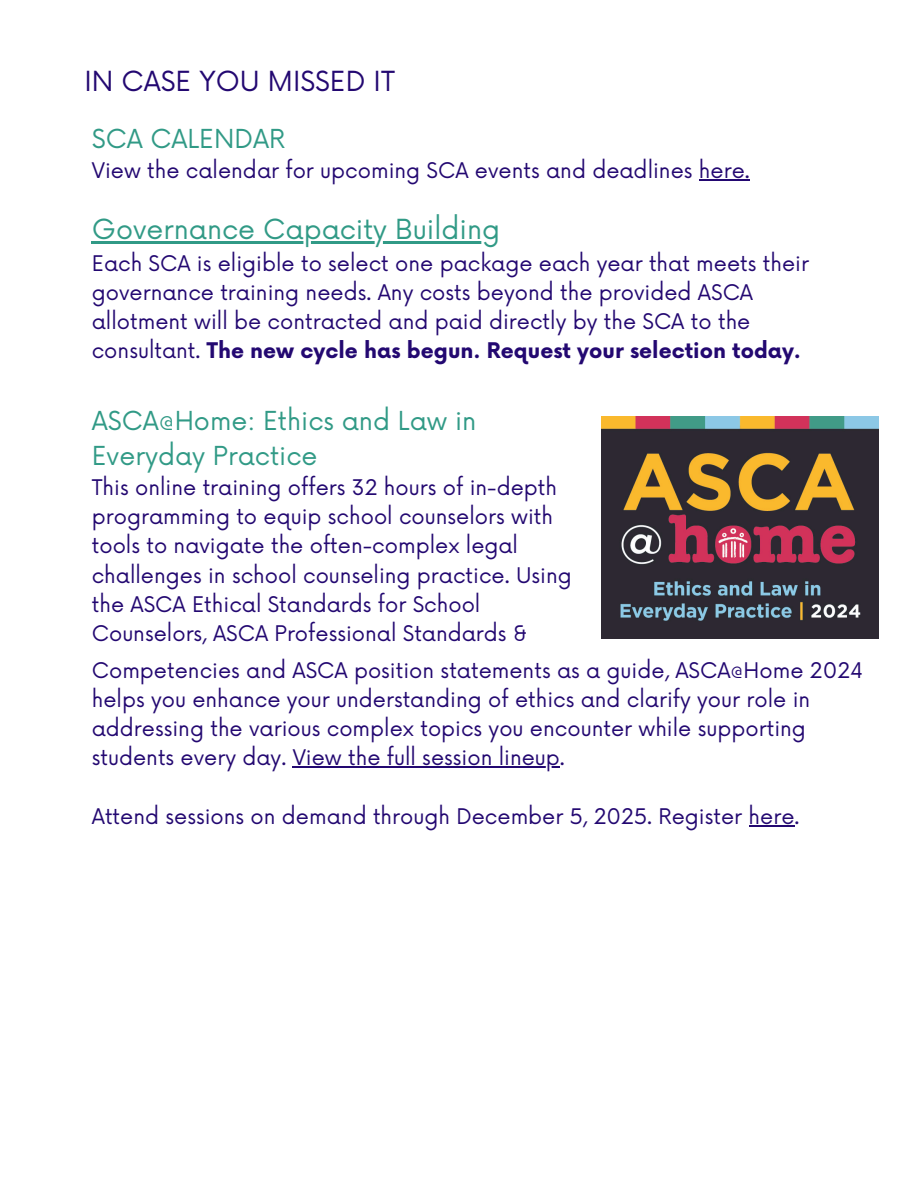
<style>
.page{position:relative;width:918px;height:1188px;background:#fff}
.page>*{position:absolute;margin:0;border:0;box-sizing:border-box;transform-origin:0 0}
.t1{font:27px "Now";color:#319a86}
.t2{font:27px "Now";color:#230871}
.t3{font:25.5px/34.8px "Now";color:#319a86}
.t4{font:21px/29.2px "Now";color:#230871}
.s1{font-weight:700}
</style>
<div class="page">
<hr style="left:699px;top:179px;width:51px;height:2px;background:#230871">
<hr style="left:92px;top:241px;width:408px;height:3px;background:#319a86">
<img style="left:601px;top:417px;width:278px;height:221px">
<hr style="left:293px;top:767px;width:267px;height:1px;background:#230871">
<hr style="left:749px;top:825px;width:46px;height:1px;background:#230871">
<h1 class="t2" style="left:84px;top:67px;width:312px">IN CASE YOU MISSED IT</h1>
<p class="t3" style="left:92px;top:123px;width:195px">SCA CALENDAR</p>
<p class="t4" style="left:92px;top:157px;width:660px">View the calendar for upcoming SCA events and deadlines here.</p>
<p class="t1" style="left:92px;top:214px;width:410px">Governance Capacity Building</p>
<p class="t4" style="left:92px;top:250px;width:719px">Each SCA is eligible to select one package each year that meets their governance training needs. Any costs beyond the provided ASCA allotment will be contracted and paid directly by the SCA to the consultant. <span class="s1">The new cycle has begun. Request your selection today.</span></p>
<p class="t3" style="left:92px;top:404px;width:386px">ASCA@Home: Ethics and Law in<br>Everyday Practice</p>
<p class="t4" style="left:92px;top:474px;width:482px">This online training offers 32 hours of in-depth programming to equip school counselors with tools to navigate the often-complex legal challenges in school counseling practice. Using the ASCA Ethical Standards for School Counselors, ASCA Professional Standards &amp;</p>
<p class="t4" style="left:92px;top:657px;width:773px">Competencies and ASCA position statements as a guide, ASCA@Home 2024 helps you enhance your understanding of ethics and clarify your role in addressing the various complex topics you encounter while supporting students every day. View the full session lineup.</p>
<p class="t4" style="left:92px;top:803px;width:709px">Attend sessions on demand through December 5, 2025. Register here.</p>
</div>
